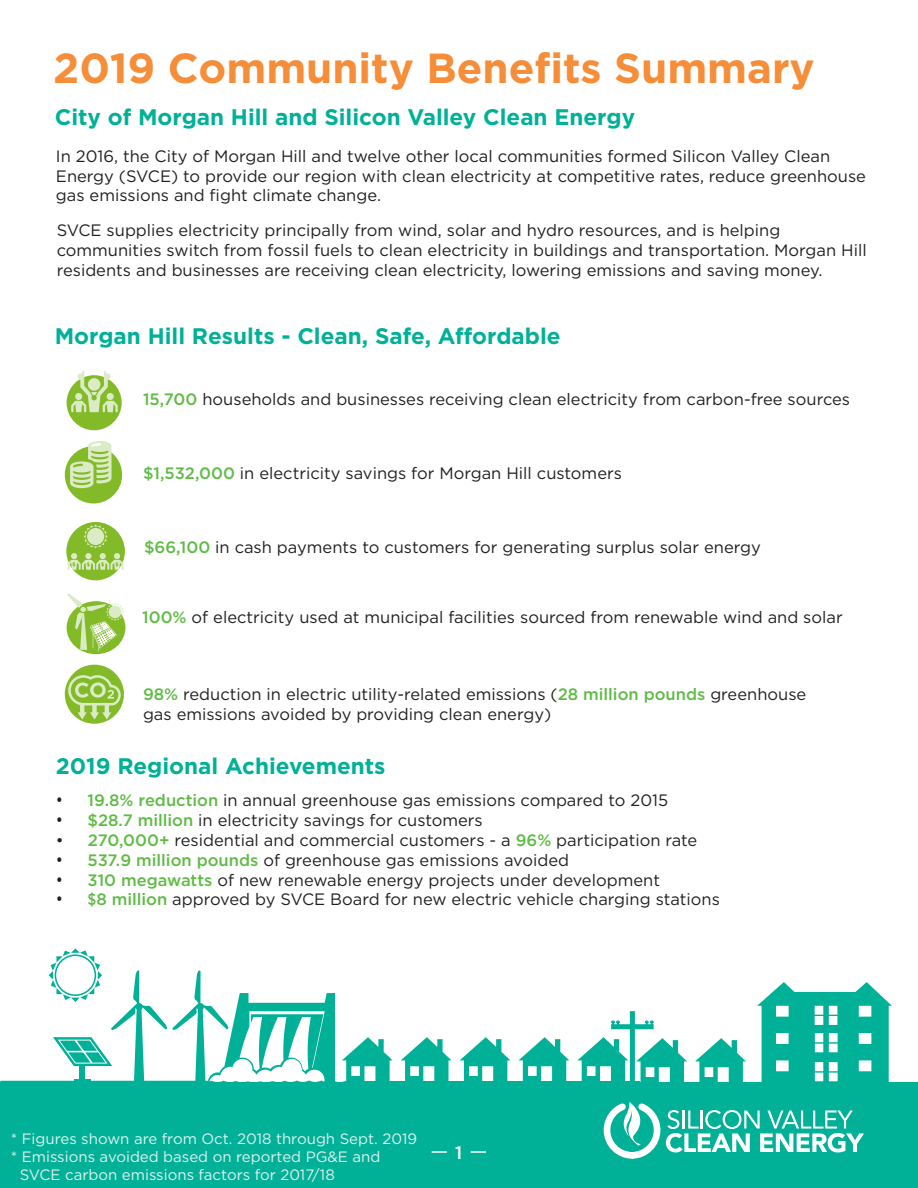
<style>
.page{position:relative;width:918px;height:1188px;background:#fff}
.page>*{position:absolute;margin:0;border:0;box-sizing:border-box;transform-origin:0 0}
.t1{font:700 42px "Gotham";color:#f68d38}
.t2{font:700 22.5px "Gotham";color:#00b198}
.t3{font:500 18px "Gotham";color:#fff}
.t4{font:16.5px/19.8px "Gotham";color:#231f20}
.t5{font:15px/18px "Gotham";color:#e0f2f1}
.s1{font-weight:500;color:#60bb46}
.s2{font-size:18px}
</style>
<div class="page">
<div style="left:0;top:1082px;width:918px;height:106px;background:#00b198"></div>
<svg style="left:401px;top:1037px;width:51px;height:45px"></svg>
<svg style="left:460px;top:1037px;width:50px;height:45px"></svg>
<svg style="left:518px;top:1037px;width:51px;height:45px"></svg>
<svg style="left:757px;top:982px;width:135px;height:100px"></svg>
<svg style="left:577px;top:1011px;width:110px;height:71px"></svg>
<svg style="left:0;top:948px;width:393px;height:134px"></svg>
<svg style="left:695px;top:1038px;width:51px;height:44px"></svg>
<svg style="left:603px;top:1102px;width:261px;height:57px"></svg>
<svg style="left:471px;top:1151px;width:15px;height:2px"></svg>
<svg style="left:432px;top:1151px;width:15px;height:2px"></svg>
<div style="left:67px;top:375px;width:55px;height:55px;background:#82bb27;border-radius:50%"></div>
<svg style="left:71px;top:371px;width:47px;height:41px"></svg>
<div style="left:65px;top:665px;width:59px;height:59px;background:#82bb27;border-radius:50%"></div>
<svg style="left:68px;top:675px;width:53px;height:45px"></svg>
<svg style="left:65px;top:441px;width:57px;height:63px"></svg>
<div style="left:67px;top:522px;width:58px;height:58px;background:#82bb27;border-radius:50%"></div>
<svg style="left:68px;top:525px;width:56px;height:45px"></svg>
<div style="left:87px;top:528px;width:17px;height:17px;background:#daebc5;border-radius:50%"></div>
<svg style="left:67px;top:594px;width:57px;height:58px"></svg>
<p class="t1" style="left:53px;top:40px;width:763px">2019 Community Benefits Summary</p>
<p class="t2" style="left:55px;top:102px;width:582px">City of Morgan Hill and Silicon Valley Clean Energy</p>
<p class="t4" style="left:56px;top:146px;width:812px">In 2016, the City of Morgan Hill and twelve other local communities formed Silicon Valley Clean<br>Energy (SVCE) to provide our region with clean electricity at competitive rates, reduce greenhouse gas emissions and fight climate change.</p>
<p class="t4" style="left:57px;top:220px;width:812px">SVCE supplies electricity principally from wind, solar and hydro resources, and is helping communities switch from fossil fuels to clean electricity in buildings and transportation. Morgan Hill residents and businesses are receiving clean electricity, lowering emissions and saving money.</p>
<p class="t2" style="left:55px;top:321px;width:507px">Morgan Hill Results - Clean, Safe, Affordable</p>
<p class="t4" style="left:143px;top:389px;width:709px"><span class="s1">15,700</span> households and businesses receiving clean electricity from carbon-free sources</p>
<p class="t4" style="left:143px;top:463px;width:480px"><span class="s1">$1,532,000</span> in electricity savings for Morgan Hill customers</p>
<p class="t4" style="left:144px;top:537px;width:618px"><span class="s1">$66,100</span> in cash payments to customers for generating surplus solar energy</p>
<p class="t4" style="left:142px;top:607px;width:702px"><span class="s1">100%</span> of electricity used at municipal facilities sourced from renewable wind and solar</p>
<p class="t4" style="left:143px;top:684px;width:665px"><span class="s1">98%</span> reduction in electric utility-related emissions (<span class="s1">28 million pounds</span> greenhouse gas emissions avoided by providing clean energy)</p>
<p class="t2" style="left:56px;top:751px;width:331px">2019 Regional Achievements</p>
<p class="t4" style="left:56px;top:790px;width:614px"><span class="s2">•</span> <span class="s1">19.8% reduction</span> in annual greenhouse gas emissions compared to 2015</p>
<p class="t4" style="left:56px;top:810px;width:428px"><span class="s2">•</span> <span class="s1">$28.7 million</span> in electricity savings for customers</p>
<p class="t4" style="left:56px;top:830px;width:643px">• <span class="s1">270,000+</span> residential and commercial customers - a <span class="s1">96%</span> participation rate</p>
<p class="t4" style="left:56px;top:850px;width:515px"><span class="s2">•</span> <span class="s1">537.9 million pounds</span> of greenhouse gas emissions avoided</p>
<p class="t4" style="left:56px;top:870px;width:606px"><span class="s2">•</span> <span class="s1">310 megawatts</span> of new renewable energy projects under development</p>
<p class="t4" style="left:56px;top:889px;width:665px"><span class="s2">•</span> <span class="s1">$8 million</span> approved by SVCE Board for new electric vehicle charging stations</p>
<p class="t5" style="left:11px;top:1130px;width:408px">* Figures shown are from Oct. 2018 through Sept. 2019</p>
<p class="t5" style="left:20px;top:1148px;width:362px;text-indent:-9px">* Emissions avoided based on reported PG&amp;E and<br>SVCE carbon emissions factors for 2017/18</p>
<p class="t3" style="left:455px;top:1141px;width:9px">1</p>
</div>
